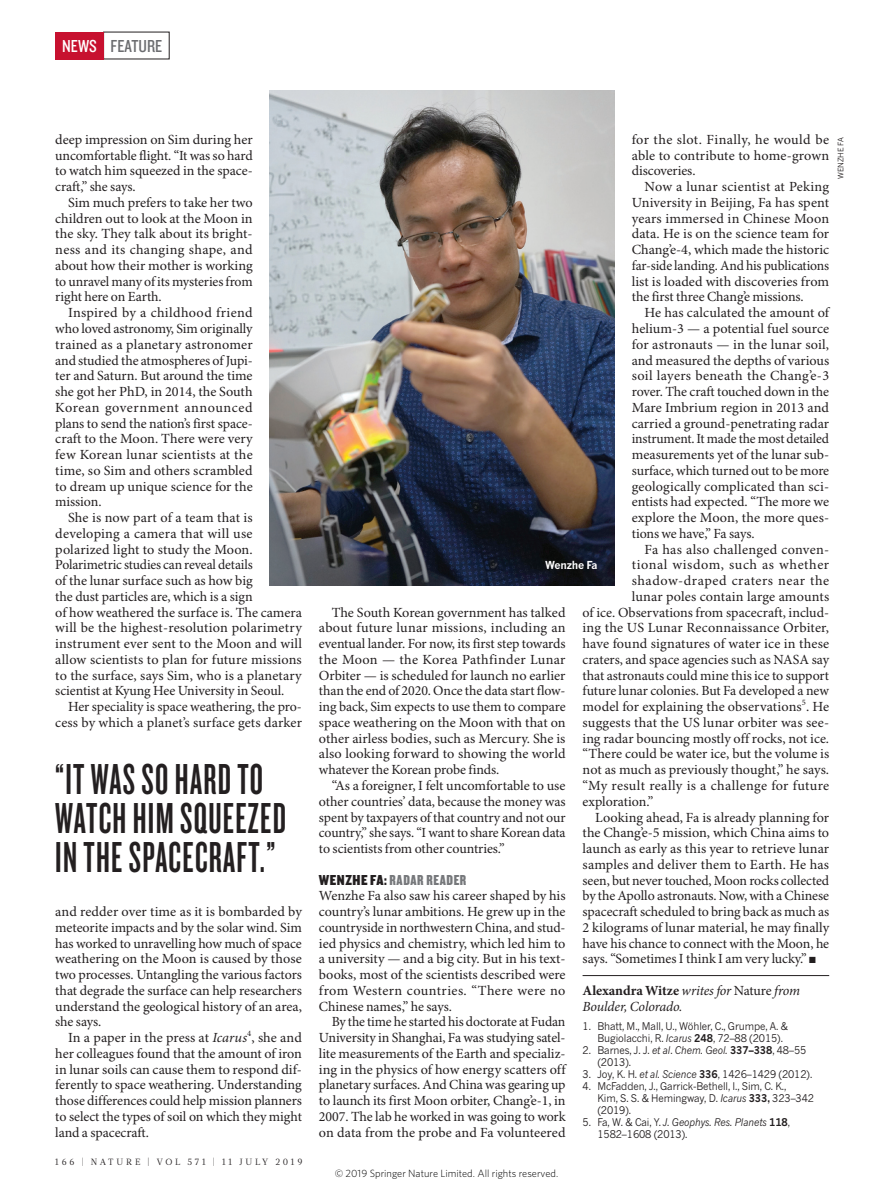
<style>
.page{position:relative;width:893px;height:1187px;background:#fff}
.page>*{position:absolute;margin:0;border:0;box-sizing:border-box;transform-origin:0 0}
.t1{font:45px/39px "Knockout 47 Bantamweight";letter-spacing:.03em;color:#231f20;scale:.95 1}
.t2{font:18px "Knockout 29 Junior Ltweight";color:#6c6d70}
.t3{font:15px "Knockout 69 Full Liteweight";letter-spacing:.04em;color:#76787b}
.t4{font:13.95px/15.8px "Minion Pro";color:#231f20;text-align:justify}
.t5{font:13.95px "Minion Pro";letter-spacing:.02em;color:#231f20}
.t6{font:italic 13.95px/15.8px "Minion Pro";letter-spacing:-.01em;color:#231f20}
.t7{font:13.95px "Minion Pro";letter-spacing:.035em;color:#231f20}
.t8{font:13.95px "Minion Pro";letter-spacing:.04em;color:#231f20}
.t9{font:700 10.8px "News Gothic MTOT";letter-spacing:-.02em;color:#fff}
.t10{font:10.5px/12px "News Gothic MTOT";letter-spacing:-.01em;color:#231f20;scale:.95 1}
.t11{font:300 10.5px "Whitney";color:#000}
.t12{font:9px "Glosa Math";letter-spacing:.3em;color:#231f20}
.t13{font:7.5px "News Gothic MTOT";color:#231f20}
.s1{color:#fff}
.s2{font-style:italic}
.s3{font-weight:700;font-style:normal}
.s4{font-style:normal}
.s5{font-weight:700}
.s6{font-family:"Knockout 70 Full Welterwt";color:#231f20}
</style>
<div class="page">
<img style="left:270px;top:90px;width:345px;height:495px">
<hr style="left:583px;top:975px;width:246px;height:1px;background:#231f20">
<div style="left:55px;top:32px;width:49px;height:27px;background:#c7112f"></div>
<p class="t2" style="left:62px;top:34px;width:102px"><span class="s1">NEWS</span> FEATURE</p>
<p class="t4" style="left:55px;top:132px;width:199px">deep impression on Sim during her uncomfortable flight. “It was so hard to watch him squeezed in the space&shy;craft,” she says.</p>
<p class="t4" style="left:55px;top:195px;width:199px;text-indent:13px">Sim much prefers to take her two children out to look at the Moon in the sky. They talk about its bright&shy;ness and its changing shape, and about how their mother is working to unravel many of its mysteries from right here on Earth.</p>
<p class="t4" style="left:55px;top:305px;width:199px;text-indent:13px">Inspired by a childhood friend who loved astronomy, Sim originally trained as a planetary astronomer and studied the atmospheres of Jupi&shy;ter and Saturn. But around the time she got her PhD, in 2014, the South Korean government announced plans to send the nation’s first space&shy;craft to the Moon. There were very few Korean lunar scientists at the time, so Sim and others scrambled to dream up unique science for the mission.</p>
<p class="t4" style="left:55px;top:510px;width:248px;text-align:left;text-indent:13px">She is now part of a team that is developing a camera that will use polarized light to study the Moon.<br>Polarimetric studies can reveal details<br>of the lunar surface such as how big<br>the dust particles are, which is a sign<br>of how weathered the surface is. The camera will be the highest-resolution polarimetry instrument ever sent to the Moon and will allow scientists to plan for future missions to the surface, says Sim, who is a planetary scientist at Kyung Hee University in Seoul.</p>
<p class="t4" style="left:55px;top:699px;width:248px;text-align:right">Her speciality is space weathering, the pro&shy;cess by which a planet’s surface gets darker</p>
<h1 class="t1" style="left:55px;top:758px;width:244px">“IT WAS SO HARD TO<br>WATCH HIM SQUEEZED<br>IN THE SPACECRAFT.”</h1>
<p class="t4" style="left:55px;top:904px;width:248px">and redder over time as it is bombarded by meteorite impacts and by the solar wind. Sim has worked to unravelling how much of space weathering on the Moon is caused by those two processes. Untangling the various factors that degrade the surface can help researchers understand the geological history of an area, she says.</p>
<p class="t4" style="left:55px;top:1030px;width:248px;text-indent:13px">In a paper in the press at <span class="s2">Icarus</span><sup>4</sup>, she and her colleagues found that the amount of iron in lunar soils can cause them to respond dif&shy;ferently to space weathering. Understanding those differences could help mission planners to select the types of soil on which they might land a spacecraft.</p>
<p class="t12" style="left:55px;top:1155px;width:249px">166 | NATURE | VOL 571 | 11 JULY 2019</p>
<p class="t4" style="left:632px;top:132px;width:199px">for the slot. Finally, he would be able to contribute to home-grown discoveries.</p>
<p class="t4" style="left:632px;top:179px;width:199px;text-indent:13px">Now a lunar scientist at Peking University in Beijing, Fa has spent years immersed in Chinese Moon data. He is on the science team for Chang’e-4, which made the historic far-side landing. And his publications list is loaded with discoveries from the first three Chang’e missions.</p>
<p class="t4" style="left:632px;top:305px;width:199px;text-indent:13px">He has calculated the amount of helium-3 — a potential fuel source for astronauts — in the lunar soil, and measured the depths of various soil layers beneath the Chang’e-3 rover. The craft touched down in the Mare Imbrium region in 2013 and carried a ground-penetrating radar instrument. It made the most detailed measurements yet of the lunar sub&shy;surface, which turned out to be more geologically complicated than sci&shy;entists had expected. “The more we explore the Moon, the more ques&shy;tions we have,” Fa says.</p>
<p class="t5" style="left:644px;top:540px;width:186px">Fa has also challenged conven-</p>
<p class="t8" style="left:632px;top:556px;width:199px">tional wisdom, such as whether</p>
<p class="t7" style="left:632px;top:572px;width:199px">shadow-draped craters near the</p>
<p class="t4" style="left:632px;top:589px;width:199px">lunar poles contain large amounts</p>
<p class="t4" style="left:583px;top:605px;width:248px">of ice. Observations from spacecraft, includ-</p>
<p class="t4" style="left:583px;top:620px;width:248px">ing the US Lunar Reconnaissance Orbiter,</p>
<p class="t4" style="left:583px;top:636px;width:248px">have found signatures of water ice in these</p>
<p class="t4" style="left:583px;top:652px;width:248px">craters, and space agencies such as NASA say</p>
<p class="t4" style="left:583px;top:668px;width:248px">that astronauts could mine this ice to support</p>
<p class="t4" style="left:583px;top:683px;width:248px">future lunar colonies. But Fa developed a new</p>
<p class="t4" style="left:583px;top:699px;width:248px">model for explaining the observations<sup>5</sup>. He</p>
<p class="t4" style="left:583px;top:715px;width:248px">suggests that the US lunar orbiter was see-</p>
<p class="t4" style="left:583px;top:731px;width:248px">ing radar bouncing mostly off rocks, not ice.</p>
<p class="t4" style="left:583px;top:746px;width:248px">“There could be water ice, but the volume is</p>
<p class="t4" style="left:583px;top:762px;width:248px">not as much as previously thought,” he says.</p>
<p class="t5" style="left:583px;top:777px;width:248px">“My result really is a challenge for future</p>
<p class="t4" style="left:583px;top:794px;width:72px">exploration.”</p>
<p class="t4" style="left:595px;top:809px;width:235px">Looking ahead, Fa is already planning for</p>
<p class="t4" style="left:583px;top:825px;width:248px">the Chang’e-5 mission, which China aims to</p>
<p class="t4" style="left:583px;top:841px;width:248px">launch as early as this year to retrieve lunar</p>
<p class="t4" style="left:583px;top:857px;width:248px">samples and deliver them to Earth. He has</p>
<p class="t4" style="left:583px;top:872px;width:248px">seen, but never touched, Moon rocks collected</p>
<p class="t4" style="left:583px;top:888px;width:248px">by the Apollo astronauts. Now, with a Chinese</p>
<p class="t4" style="left:583px;top:904px;width:248px">spacecraft scheduled to bring back as much as</p>
<p class="t4" style="left:583px;top:920px;width:248px">2 kilograms of lunar material, he may finally</p>
<p class="t4" style="left:583px;top:935px;width:248px">have his chance to connect with the Moon, he</p>
<p class="t4" style="left:583px;top:951px;width:235px">says. “Sometimes I think I am very lucky.” ■</p>
<p class="t6" style="left:583px;top:983px;width:219px"><span class="s3">Alexandra Witze</span> writes for <span class="s4">Nature</span> from<br>Boulder, Colorado.</p>
<p class="t10" style="left:597px;top:1020px;width:202px;text-indent:-15px">1. Bhatt, M., Mall, U., Wöhler, C., Grumpe, A. &amp;<br>Bugiolacchi, R. <span class="s2">Icarus</span> <span class="s5">248</span>, 72–88 (2015).</p>
<p class="t10" style="left:597px;top:1044px;width:221px;text-indent:-15px">2. Barnes, J. J. <span class="s2">et al</span>. <span class="s2">Chem. Geol.</span> <span class="s5">337–338</span>, 48–55 (2013).</p>
<p class="t10" style="left:583px;top:1068px;width:243px">3. Joy, K. H. <span class="s2">et al. Science</span> <span class="s5">336</span>, 1426–1429 (2012).</p>
<p class="t10" style="left:597px;top:1080px;width:230px;text-indent:-15px">4. McFadden, J., Garrick-Bethell, I., Sim, C. K.,<br>Kim, S. S. &amp; Hemingway, D. <span class="s2">Icarus</span> <span class="s5">333,</span> 323–342 (2019).</p>
<p class="t10" style="left:597px;top:1116px;width:204px;text-indent:-15px">5. Fa, W. &amp; Cai, Y. <span class="s2">J. Geophys. Res. Planets</span> <span class="s5">118</span>,<br>1582–1608 (2013).</p>
<p class="t13" style="left:836px;top:179px;width:43px;rotate:-90deg">WENZHE FA</p>
<p class="t9" style="left:545px;top:558px;width:54px">Wenzhe Fa</p>
<p class="t4" style="left:319px;top:605px;width:248px;text-indent:13px">The South Korean government has talked about future lunar missions, including an eventual lander. For now, its first step towards the Moon — the Korea Pathfinder Lunar Orbiter — is scheduled for launch no earlier than the end of 2020. Once the data start flow&shy;ing back, Sim expects to use them to compare space weathering on the Moon with that on other airless bodies, such as Mercury. She is also looking forward to showing the world whatever the Korean probe finds.</p>
<p class="t4" style="left:319px;top:778px;width:248px;text-indent:13px">“As a foreigner, I felt uncomfortable to use other countries’ data, because the money was spent by taxpayers of that country and not our country,” she says. “I want to share Korean data to scientists from other countries.”</p>
<p class="t3" style="left:319px;top:870px;width:149px"><span class="s6">WENZHE FA:</span> RADAR READER</p>
<p class="t4" style="left:319px;top:888px;width:248px">Wenzhe Fa also saw his career shaped by his country’s lunar ambitions. He grew up in the countryside in northwestern China, and stud&shy;ied physics and chemistry, which led him to a university — and a big city. But in his text&shy;books, most of the scientists described were from Western countries. “There were no Chinese names,” he says.</p>
<p class="t4" style="left:319px;top:1014px;width:248px;text-indent:13px">By the time he started his doctorate at Fudan University in Shanghai, Fa was studying satel&shy;lite measurements of the Earth and specializ&shy;ing in the physics of how energy scatters off planetary surfaces. And China was gearing up to launch its first Moon orbiter, Chang’e-1, in 2007. The lab he worked in was going to work on data from the probe and Fa volunteered</p>
<p class="t11" style="left:335px;top:1166px;width:225px">© 2019 Springer Nature Limited. All rights reserved.</p>
</div>
